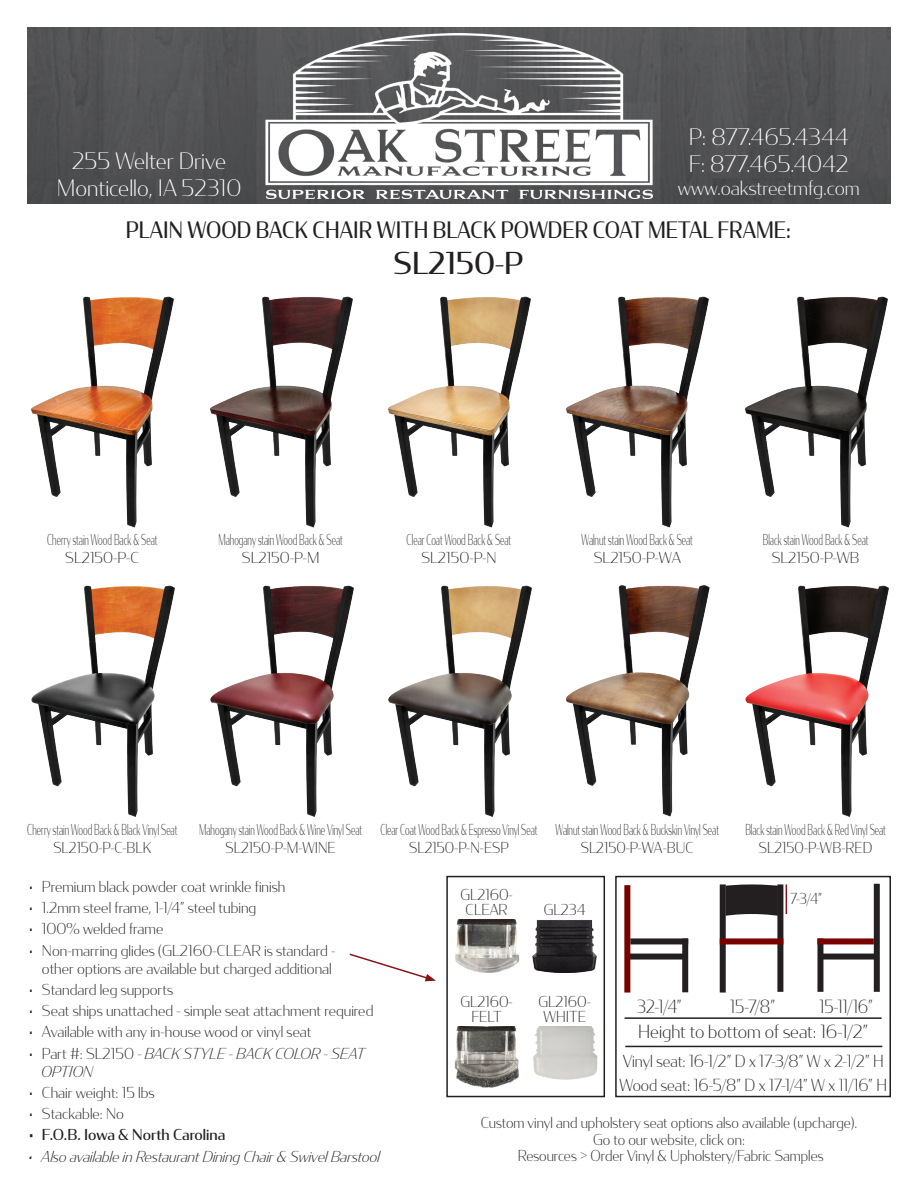
<style>
.page{position:relative;width:918px;height:1188px;background:#fff}
.page>*{position:absolute;margin:0;border:0;box-sizing:border-box;transform-origin:0 0}
.t1{font:30px "Condor";color:#231f20}
.t2{font:200 22.5px/27px "Condor";color:#fff;text-align:center}
.t3{font:22.5px "Condor";color:#231f20;scale:.9 1}
.t4{font:200 19.5px "Condor";color:#fff}
.t5{font:200 18px/25px "Condor";color:#231f20;text-align:right;scale:.9 1}
.t6{font:200 16.5px/24px "Condor";color:#231f20;scale:.96 1}
.t7{font:200 15px/18px "Condor";color:#231f20;text-align:center;scale:.59 1}
.t8{font:200 15px/18px "Condor";color:#231f20;text-align:right}
.t9{font:200 15px/15px "Condor";color:#231f20;text-align:center;scale:.96 1}
.t10{font:italic 200 15px/18px "Condor";color:#231f20}
.t11{font:15px "Condor";color:#231f20}
.t12{font:200 15px "Condor";color:#231f20;scale:.9 1}
.s1{font-style:normal}
</style>
<div class="page">
<img style="left:210px;top:586px;width:144px;height:230px">
<img style="left:31px;top:586px;width:144px;height:230px">
<img style="left:566px;top:586px;width:144px;height:230px">
<img style="left:388px;top:586px;width:144px;height:230px">
<img style="left:745px;top:586px;width:144px;height:230px">
<img style="left:27px;top:27px;width:864px;height:177px">
<img style="left:266px;top:33px;width:386px;height:165px">
<img style="left:210px;top:296px;width:143px;height:231px">
<img style="left:31px;top:296px;width:143px;height:231px">
<img style="left:566px;top:296px;width:143px;height:231px">
<img style="left:388px;top:296px;width:143px;height:231px">
<img style="left:745px;top:296px;width:143px;height:231px">
<div style="left:628px;top:954px;width:56px;height:6px;background:#231f20"></div>
<div style="left:817px;top:938px;width:6px;height:54px;background:#231f20"></div>
<div style="left:874px;top:884px;width:6px;height:108px;background:#231f20"></div>
<div style="left:817px;top:938px;width:57px;height:6px;background:#790100"></div>
<div style="left:624px;top:885px;width:6px;height:108px;background:#790100"></div>
<div style="left:630px;top:938px;width:58px;height:6px;background:#231f20"></div>
<div style="left:720px;top:884px;width:6px;height:109px;background:#231f20"></div>
<div style="left:777px;top:884px;width:6px;height:108px;background:#231f20"></div>
<div style="left:720px;top:938px;width:63px;height:6px;background:#790100"></div>
<hr style="left:625px;top:1017px;width:257px;height:2px;background:#231f20">
<hr style="left:625px;top:1046px;width:257px;height:1px;background:#231f20">
<div style="left:615px;top:876px;width:276px;height:221px;border:2px solid #231f20"></div>
<div style="left:682px;top:939px;width:6px;height:53px;background:#231f20"></div>
<div style="left:820px;top:954px;width:56px;height:6px;background:#231f20"></div>
<img style="left:533px;top:920px;width:64px;height:53px">
<img style="left:455px;top:920px;width:64px;height:53px">
<img style="left:454px;top:1027px;width:65px;height:61px">
<img style="left:533px;top:1026px;width:64px;height:54px">
<div style="left:446px;top:876px;width:159px;height:221px;border:2px solid #231f20"></div>
<svg style="left:349px;top:953px;width:87px;height:28px"></svg>
<svg style="left:726px;top:884px;width:52px;height:32px;background:#322e2f"></svg>
<hr style="left:786px;top:884px;width:1px;height:30px;background:#861518">
<h2 class="t2" style="left:57px;top:146px;width:186px">255 Welter Drive<br>Monticello, IA 52310</h2>
<h2 class="t2" style="left:689px;top:123px;width:161px;text-align:left">P: 877.465.4344<br>F: 877.465.4042</h2>
<h3 class="t4" style="left:678px;top:176px;width:184px">www.oakstreetmfg.com</h3>
<h2 class="t3" style="left:126px;top:215px;width:740px">PLAIN WOOD BACK CHAIR WITH BLACK POWDER COAT METAL FRAME:</h2>
<h1 class="t1" style="left:394px;top:243px;width:132px">SL2150-P</h1>
<p class="t7" style="left:47px;top:530px;width:189px">Cherry stain Wood Back &amp; Seat<br>SL2150-P-C</p>
<p class="t7" style="left:219px;top:530px;width:212px">Mahogany stain Wood Back &amp; Seat<br>SL2150-P-M</p>
<p class="t7" style="left:407px;top:530px;width:179px">Clear Coat Wood Back &amp; Seat<br>SL2150-P-N</p>
<p class="t7" style="left:582px;top:530px;width:190px">Walnut stain Wood Back &amp; Seat<br>SL2150-P-WA</p>
<p class="t7" style="left:763px;top:530px;width:181px">Black stain Wood Back &amp; Seat<br>SL2150-P-WB</p>
<p class="t7" style="left:27px;top:820px;width:256px">Cherry stain Wood Back &amp; Black Vinyl Seat<br>SL2150-P-C-BLK</p>
<p class="t7" style="left:199px;top:820px;width:278px">Mahogany stain Wood Back &amp; Wine Vinyl Seat<br>SL2150-P-M-WINE</p>
<p class="t7" style="left:380px;top:820px;width:268px">Clear Coat Wood Back &amp; Espresso Vinyl Seat<br>SL2150-P-N-ESP</p>
<p class="t7" style="left:556px;top:820px;width:278px">Walnut stain Wood Back &amp; Buckskin Vinyl Seat<br>SL2150-P-WA-BUC</p>
<p class="t7" style="left:745px;top:820px;width:240px">Black stain Wood Back &amp; Red Vinyl Seat<br>SL2150-P-WB-RED</p>
<p class="t8" style="left:28px;top:877px;width:258px">• Premium black powder coat wrinkle finish</p>
<p class="t8" style="left:28px;top:898px;width:229px">• 1.2mm steel frame, 1-1/4” steel tubing</p>
<p class="t8" style="left:28px;top:920px;width:136px">• 100% welded frame</p>
<p class="t8" style="left:28px;top:941px;width:309px">• Non-marring glides (GL2160-CLEAR is standard - other options are available but charged additional</p>
<p class="t8" style="left:28px;top:980px;width:146px">• Standard leg supports</p>
<p class="t8" style="left:28px;top:1001px;width:346px">• Seat ships unattached - simple seat attachment required</p>
<p class="t8" style="left:28px;top:1022px;width:285px">• Available with any in-house wood or vinyl seat</p>
<p class="t10" style="left:42px;top:1044px;width:325px;text-indent:-14px"><span class="s1">• Part #: SL2150 -</span> BACK STYLE - BACK COLOR - SEAT<br>OPTION</p>
<p class="t8" style="left:28px;top:1083px;width:128px">• Chair weight: 15 lbs</p>
<p class="t8" style="left:28px;top:1104px;width:97px">• Stackable: No</p>
<p class="t11" style="left:28px;top:1125px;width:198px">• F.O.B. Iowa &amp; North Carolina</p>
<p class="t10" style="left:28px;top:1147px;width:353px">• Also available in Restaurant Dining Chair &amp; Swivel Barstool</p>
<p class="t9" style="left:460px;top:886px;width:56px">GL2160-<br>CLEAR</p>
<p class="t9" style="left:544px;top:902px;width:45px">GL234</p>
<p class="t12" style="left:790px;top:889px;width:37px">7-3/4”</p>
<p class="t9" style="left:539px;top:994px;width:56px">GL2160-<br>WHITE</p>
<p class="t9" style="left:460px;top:994px;width:56px">GL2160-<br>FELT</p>
<p class="t5" style="left:637px;top:993px;width:51px">32-1/4”</p>
<p class="t5" style="left:730px;top:993px;width:51px">15-7/8”</p>
<p class="t5" style="left:638px;top:993px;width:262px">15-11/16”<br>Height to bottom of seat: 16-1/2”</p>
<p class="t6" style="left:620px;top:1048px;width:280px">Vinyl seat: 16-1/2” D x 17-3/8” W x 2-1/2” H<br>Wood seat: 16-5/8” D x 17-1/4” W x 11/16” H</p>
<p class="t9" style="left:481px;top:1114px;width:394px;line-height:16.5px">Custom vinyl and upholstery seat options also available (upcharge).<br>Go to our website, click on:<br>Resources &gt; Order Vinyl &amp; Upholstery/Fabric Samples</p>
</div>
